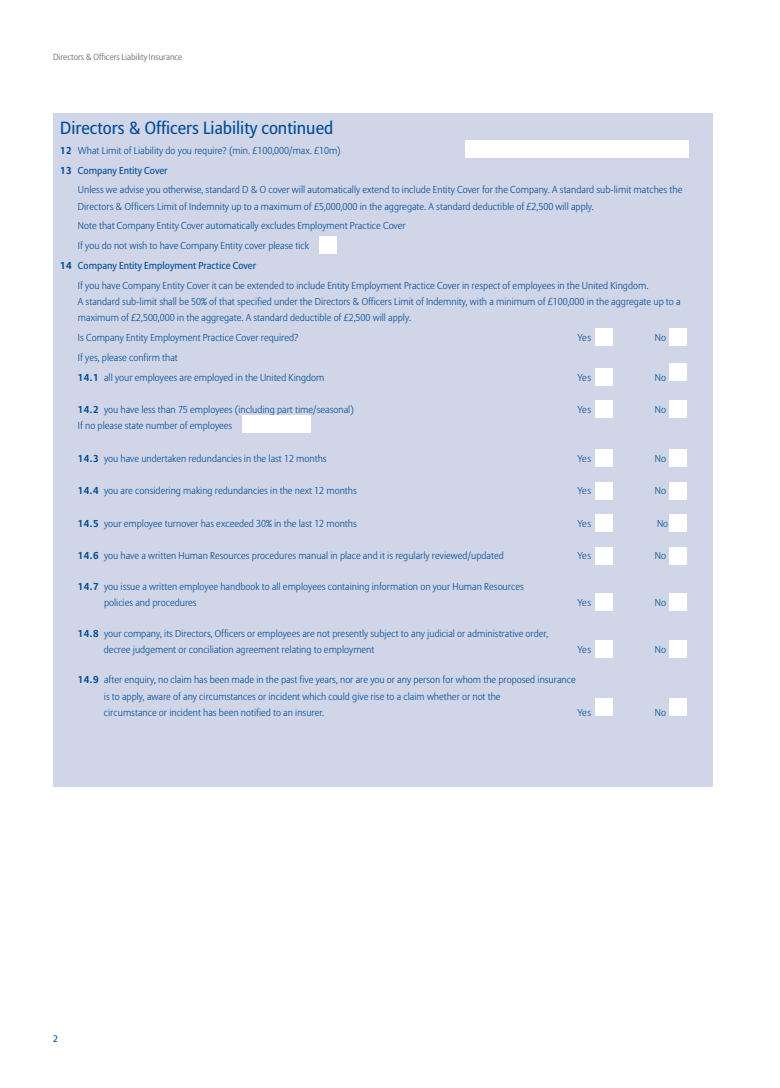
<style>
.page{position:relative;width:780px;height:1088px;background:#fff}
.page>*{position:absolute;margin:0;border:0;box-sizing:border-box;transform-origin:0 0}
.t1{font:17.5px "Allianz Sans";color:#014d95}
.t2{font:300 10px/16.2px "Allianz Sans";color:#014d95}
.t3{font:10px "Allianz Sans";color:#014d95}
.t4{font:9.38px "Allianz Sans";color:#014d95}
.t5{font:300 8.75px "Allianz Sans";color:#57585a}
.s1{font-weight:700}
</style>
<div class="page">
<div style="left:53px;top:113px;width:659px;height:674px;background:#d0d5e8"></div>
<div style="left:465px;top:140px;width:223px;height:17px;background:#fff"></div>
<div style="left:669px;top:698px;width:18px;height:18px;background:#fff"></div>
<div style="left:595px;top:698px;width:17px;height:18px;background:#fff"></div>
<div style="left:242px;top:415px;width:68px;height:18px;background:#fff"></div>
<div style="left:595px;top:328px;width:17px;height:18px;background:#fff"></div>
<div style="left:319px;top:236px;width:18px;height:18px;background:#fff"></div>
<div style="left:669px;top:363px;width:18px;height:18px;background:#fff"></div>
<div style="left:669px;top:328px;width:18px;height:18px;background:#fff"></div>
<div style="left:669px;top:400px;width:18px;height:18px;background:#fff"></div>
<div style="left:595px;top:368px;width:17px;height:18px;background:#fff"></div>
<div style="left:595px;top:400px;width:17px;height:18px;background:#fff"></div>
<div style="left:595px;top:449px;width:17px;height:18px;background:#fff"></div>
<div style="left:669px;top:449px;width:18px;height:18px;background:#fff"></div>
<div style="left:595px;top:482px;width:17px;height:17px;background:#fff"></div>
<div style="left:669px;top:482px;width:18px;height:17px;background:#fff"></div>
<div style="left:595px;top:514px;width:17px;height:18px;background:#fff"></div>
<div style="left:669px;top:514px;width:18px;height:18px;background:#fff"></div>
<div style="left:595px;top:547px;width:17px;height:17px;background:#fff"></div>
<div style="left:669px;top:547px;width:18px;height:17px;background:#fff"></div>
<div style="left:595px;top:593px;width:17px;height:18px;background:#fff"></div>
<div style="left:669px;top:593px;width:18px;height:18px;background:#fff"></div>
<div style="left:595px;top:640px;width:17px;height:18px;background:#fff"></div>
<div style="left:669px;top:640px;width:18px;height:18px;background:#fff"></div>
<p class="t5" style="left:53px;top:53px;width:131px">Directors &amp; Officers Liability Insurance</p>
<p class="t1" style="left:60px;top:119px;width:274px">Directors &amp; Officers Liability continued</p>
<p class="t2" style="left:60px;top:143px;width:282px"><span class="s1">12</span> What Limit of Liability do you require? (min. £100,000/max. £10m)</p>
<p class="t3" style="left:60px;top:165px;width:109px"><span class="s1">13</span> Company Entity Cover</p>
<p class="t2" style="left:78px;top:183px;width:606px">Unless we advise you otherwise, standard D &amp; O cover will automatically extend to include Entity Cover for the Company. A standard sub-limit matches the<br>Directors &amp; Officers Limit of Indemnity up to a maximum of £5,000,000 in the aggregate. A standard deductible of £2,500 will apply.</p>
<p class="t2" style="left:78px;top:219px;width:329px">Note that Company Entity Cover automatically excludes Employment Practice Cover</p>
<p class="t2" style="left:78px;top:238px;width:232px">If you do not wish to have Company Entity cover please tick</p>
<p class="t3" style="left:60px;top:261px;width:197px"><span class="s1">14</span> Company Entity Employment Practice Cover</p>
<p class="t2" style="left:78px;top:278px;width:604px">If you have Company Entity Cover it can be extended to include Entity Employment Practice Cover in respect of employees in the United Kingdom.<br>A standard sub-limit shall be 50% of that specified under the Directors &amp; Officers Limit of Indemnity, with a minimum of £100,000 in the aggregate up to a maximum of £2,500,000 in the aggregate. A standard deductible of £2,500 will apply.</p>
<p class="t2" style="left:78px;top:330px;width:222px">Is Company Entity Employment Practice Cover required?</p>
<p class="t2" style="left:577px;top:330px;width:15px">Yes</p>
<p class="t2" style="left:655px;top:330px;width:13px">No</p>
<p class="t2" style="left:78px;top:350px;width:101px">If yes, please confirm that</p>
<p class="t2" style="left:78px;top:370px;width:248px"><span class="s1">14.1</span> all your employees are employed in the United Kingdom</p>
<p class="t2" style="left:577px;top:370px;width:15px">Yes</p>
<p class="t2" style="left:655px;top:370px;width:13px">No</p>
<p class="t2" style="left:78px;top:402px;width:277px"><span class="s1">14.2</span> you have less than 75 employees (including part time/seasonal)</p>
<p class="t2" style="left:577px;top:402px;width:15px">Yes</p>
<p class="t2" style="left:655px;top:402px;width:13px">No</p>
<p class="t2" style="left:78px;top:419px;width:156px">If no please state number of employees</p>
<p class="t2" style="left:78px;top:451px;width:250px"><span class="s1">14.3</span> you have undertaken redundancies in the last 12 months</p>
<p class="t2" style="left:577px;top:451px;width:15px">Yes</p>
<p class="t2" style="left:655px;top:451px;width:13px">No</p>
<p class="t2" style="left:78px;top:484px;width:280px"><span class="s1">14.4</span> you are considering making redundancies in the next 12 months</p>
<p class="t2" style="left:577px;top:484px;width:15px">Yes</p>
<p class="t2" style="left:655px;top:484px;width:13px">No</p>
<p class="t2" style="left:78px;top:516px;width:280px"><span class="s1">14.5</span> your employee turnover has exceeded 30% in the last 12 months</p>
<p class="t2" style="left:577px;top:516px;width:15px">Yes</p>
<p class="t2" style="left:657px;top:516px;width:13px">No</p>
<p class="t2" style="left:78px;top:549px;width:427px"><span class="s1">14.6</span> you have a written Human Resources procedures manual in place and it is regularly reviewed/updated</p>
<p class="t2" style="left:577px;top:549px;width:15px">Yes</p>
<p class="t2" style="left:655px;top:549px;width:13px">No</p>
<p class="t2" style="left:104px;top:579px;width:421px;text-indent:-26px"><span class="s1">14.7</span> you issue a written employee handbook to all employees containing information on your Human Resources policies and procedures</p>
<p class="t2" style="left:577px;top:595px;width:15px">Yes</p>
<p class="t2" style="left:655px;top:595px;width:13px">No</p>
<p class="t2" style="left:104px;top:626px;width:446px;text-indent:-26px"><span class="s1">14.8</span> your company, its Directors, Officers or employees are not presently subject to any judicial or administrative order, decree judgement or conciliation agreement relating to employment</p>
<p class="t2" style="left:577px;top:642px;width:15px">Yes</p>
<p class="t2" style="left:655px;top:642px;width:13px">No</p>
<p class="t2" style="left:104px;top:672px;width:473px;text-indent:-26px"><span class="s1">14.9</span> after enquiry, no claim has been made in the past five years, nor are you or any person for whom the proposed insurance is to apply, aware of any circumstances or incident which could give rise to a claim whether or not the<br>circumstance or incident has been notified to an insurer.</p>
<p class="t2" style="left:577px;top:705px;width:15px">Yes</p>
<p class="t2" style="left:655px;top:705px;width:13px">No</p>
<p class="t4" style="left:53px;top:1034px;width:6px">2</p>
</div>
